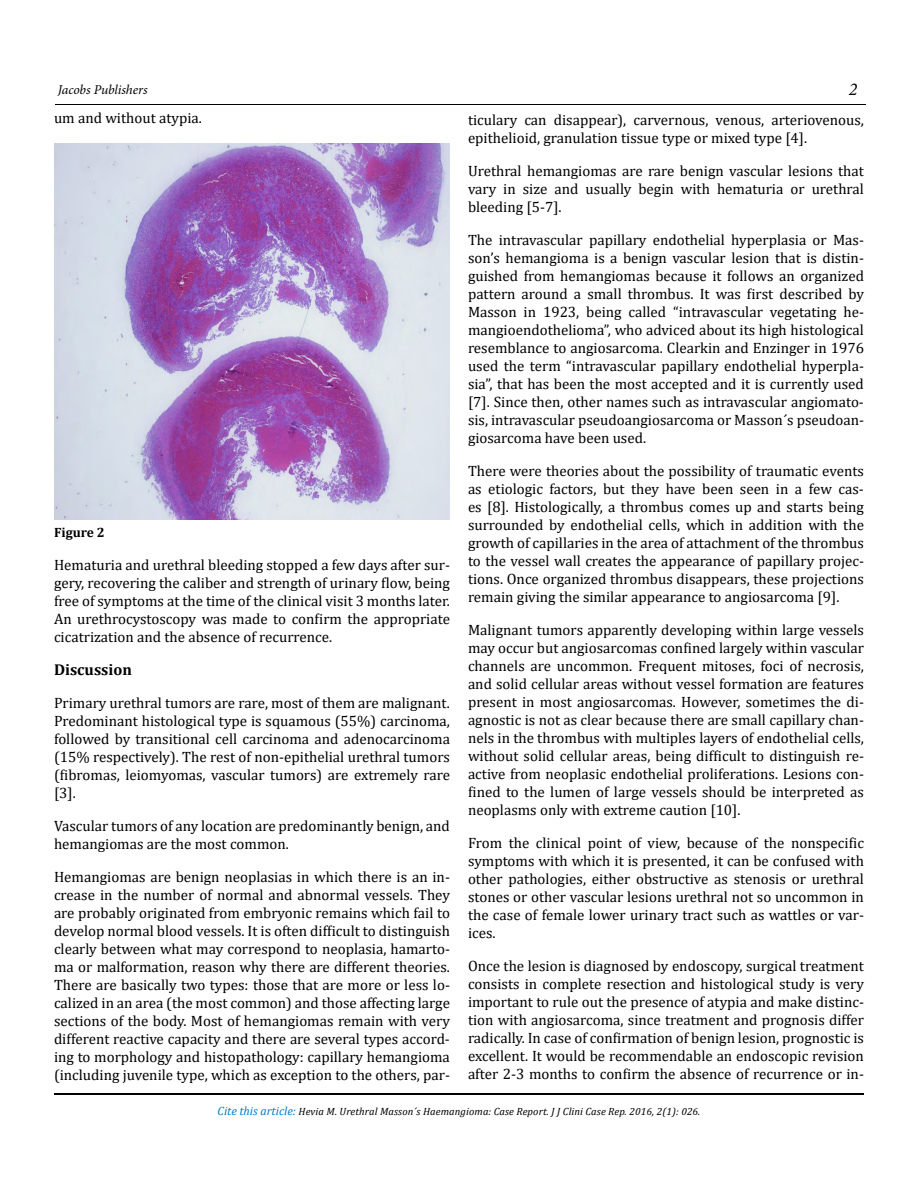
<style>
.page{position:relative;width:918px;height:1188px;background:#fff}
.page>*{position:absolute;margin:0;border:0;box-sizing:border-box;transform-origin:0 0}
.t1{font:italic 18px "Minion Pro";color:#000}
.t2{font:700 15.75px "Cambria";color:#000}
.t3{font:15px/18px "Cambria";color:#000;text-align:justify}
.t4{font:italic 13.5px "Minion Pro";letter-spacing:-.005em;color:#000}
.t5{font:700 13.5px "Cambria";color:#000}
.t6{font:italic 10.5px "Cambria";letter-spacing:.01em;color:#000}
.s1{font-size:12px;color:#007bca}
</style>
<div class="page">
<hr style="left:54px;top:1094px;width:810px;height:1px;background:#000100">
<hr style="left:55px;top:104px;width:810px;height:1px;background:#000100">
<img style="left:54px;top:143px;width:396px;height:376px">
<p class="t4" style="left:58px;top:81px;width:91px">Jacobs Publishers</p>
<p class="t1" style="left:849px;top:77px;width:10px">2</p>
<p class="t3" style="left:468px;top:111px;width:398px">ticulary can disappear), carvernous, venous, arteriovenous, epithelioid, granulation tissue type or mixed type [4].</p>
<p class="t3" style="left:468px;top:162px;width:397px">Urethral hemangiomas are rare benign vascular lesions that vary in size and usually begin with hematuria or urethral bleeding [5-7].</p>
<p class="t3" style="left:468px;top:231px;width:398px">The intravascular papillary endothelial hyperplasia or Mas&shy;son’s hemangioma is a benign vascular lesion that is distin&shy;guished from hemangiomas because it follows an organized pattern around a small thrombus. It was first described by Masson in 1923, being called “intravascular vegetating he&shy;mangioendothelioma”, who adviced about its high histological resemblance to angiosarcoma. Clearkin and Enzinger in 1976 used the term “intravascular papillary endothelial hyperpla&shy;sia”, that has been the most accepted and it is currently used [7]. Since then, other names such as intravascular angiomato&shy;sis, intravascular pseudoangiosarcoma or Masson´s pseudoan&shy;giosarcoma have been used.</p>
<p class="t3" style="left:468px;top:462px;width:398px">There were theories about the possibility of traumatic events as etiologic factors, but they have been seen in a few cas&shy;es [8]. Histologically, a thrombus comes up and starts being surrounded by endothelial cells, which in addition with the growth of capillaries in the area of attachment of the thrombus to the vessel wall creates the appearance of papillary projec&shy;tions. Once organized thrombus disappears, these projections remain giving the similar appearance to angiosarcoma [9].</p>
<p class="t3" style="left:468px;top:621px;width:398px">Malignant tumors apparently developing within large vessels may occur but angiosarcomas confined largely within vascular channels are uncommon. Frequent mitoses, foci of necrosis, and solid cellular areas without vessel formation are features present in most angiosarcomas. However, sometimes the di&shy;agnostic is not as clear because there are small capillary chan&shy;nels in the thrombus with multiples layers of endothelial cells, without solid cellular areas, being difficult to distinguish re&shy;active from neoplasic endothelial proliferations. Lesions con&shy;fined to the lumen of large vessels should be interpreted as neoplasms only with extreme caution [10].</p>
<p class="t3" style="left:468px;top:834px;width:398px">From the clinical point of view, because of the nonspecific symptoms with which it is presented, it can be confused with other pathologies, either obstructive as stenosis or urethral stones or other vascular lesions urethral not so uncommon in the case of female lower urinary tract such as wattles or var&shy;ices.</p>
<p class="t3" style="left:468px;top:957px;width:398px">Once the lesion is diagnosed by endoscopy, surgical treatment consists in complete resection and histological study is very important to rule out the presence of atypia and make distinc&shy;tion with angiosarcoma, since treatment and prognosis differ radically. In case of confirmation of benign lesion, prognostic is excellent. It would be recommendable an endoscopic revision after 2-3 months to confirm the absence of recurrence or in-</p>
<p class="t3" style="left:54px;top:109px;width:149px">um and without atypia.</p>
<p class="t5" style="left:54px;top:523px;width:52px">Figure 2</p>
<p class="t3" style="left:54px;top:556px;width:398px">Hematuria and urethral bleeding stopped a few days after sur&shy;gery, recovering the caliber and strength of urinary flow, being free of symptoms at the time of the clinical visit 3 months later.<br>An urethrocystoscopy was made to confirm the appropriate cicatrization and the absence of recurrence.</p>
<p class="t2" style="left:54px;top:659px;width:79px">Discussion</p>
<p class="t3" style="left:54px;top:694px;width:398px">Primary urethral tumors are rare, most of them are malignant.<br>Predominant histological type is squamous (55%) carcinoma, followed by transitional cell carcinoma and adenocarcinoma (15% respectively). The rest of non-epithelial urethral tumors (fibromas, leiomyomas, vascular tumors) are extremely rare [3].</p>
<p class="t3" style="left:54px;top:817px;width:397px">Vascular tumors of any location are predominantly benign, and hemangiomas are the most common.</p>
<p class="t3" style="left:54px;top:868px;width:398px">Hemangiomas are benign neoplasias in which there is an in&shy;crease in the number of normal and abnormal vessels. They are probably originated from embryonic remains which fail to develop normal blood vessels. It is often difficult to distinguish clearly between what may correspond to neoplasia, hamarto&shy;ma or malformation, reason why there are different theories.<br>There are basically two types: those that are more or less lo&shy;calized in an area (the most common) and those affecting large sections of the body. Most of hemangiomas remain with very different reactive capacity and there are several types accord&shy;ing to morphology and histopathology: capillary hemangioma (including juvenile type, which as exception to the others, par-</p>
<p class="t6" style="left:218px;top:1104px;width:484px"><span class="s1">Cite this article:</span> Hevia M. Urethral Masson´s Haemangioma: Case Report. J J Clini Case Rep. 2016, 2(1): 026.</p>
</div>
